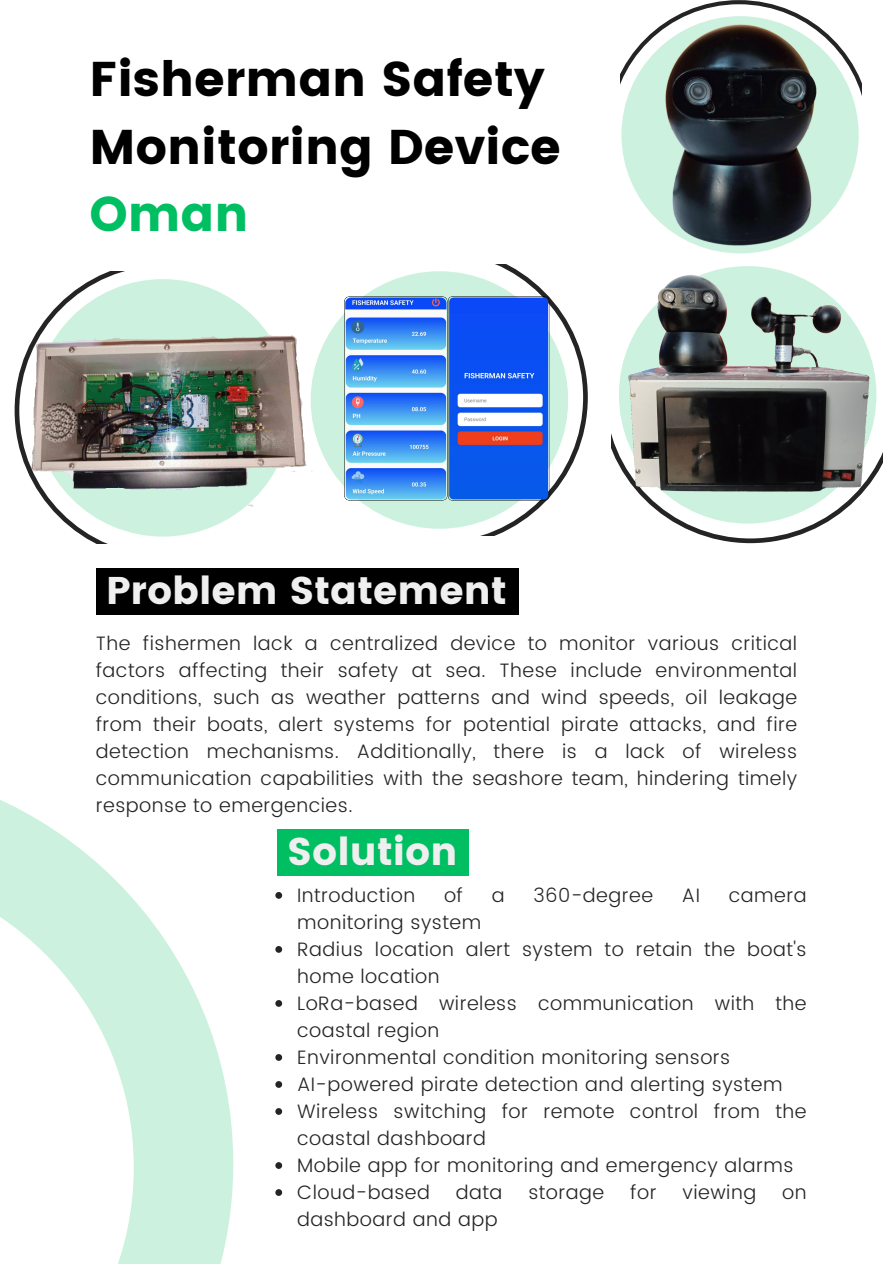
<style>
.page{position:relative;width:893px;height:1264px;background:#fff}
.page>*{position:absolute;margin:0;border:0;box-sizing:border-box;transform-origin:0 0}
.t1{font:48.75px/67.5px "Poppins";color:#000}
.t2{font:38.55px "Poppins";color:#efefef}
.t3{font:300 19.35px/27px "Poppins";letter-spacing:.025em;color:#242424}
.s1{color:#00bf63}
</style>
<div class="page">
<div style="left:96px;top:568px;width:422px;height:47px;background:#000"></div>
<svg style="left:0;top:800px;width:233px;height:463px"></svg>
<img style="left:617px;top:14px;width:249px;height:241px;border-radius:50%">
<div style="left:277px;top:829px;width:191px;height:46px;background:#00bf63"></div>
<svg style="left:621px;top:0;width:240px;height:135px"></svg>
<div style="left:34px;top:279px;width:258px;height:257px;background:#ccf2df;border-radius:50%"></div>
<img style="left:167px;top:313px;width:145px;height:197px">
<img style="left:15px;top:272px;width:152px;height:271px">
<div style="left:311px;top:271px;width:257px;height:258px;background:#ccf2df;border-radius:50%"></div>
<svg style="left:637px;top:491px;width:227px;height:52px"></svg>
<img style="left:345px;top:297px;width:101px;height:202px;border-radius:6px">
<div style="left:344px;top:296px;width:103px;height:205px;border:1px solid #000;border-radius:6px"></div>
<svg style="left:436px;top:265px;width:151px;height:271px"></svg>
<img style="left:611px;top:266px;width:272px;height:225px">
<svg style="left:275px;top:892px;width:7px;height:6px"></svg>
<svg style="left:275px;top:946px;width:7px;height:6px"></svg>
<svg style="left:275px;top:1000px;width:7px;height:6px"></svg>
<svg style="left:275px;top:1054px;width:7px;height:6px"></svg>
<svg style="left:275px;top:1081px;width:7px;height:6px"></svg>
<svg style="left:275px;top:1108px;width:7px;height:6px"></svg>
<svg style="left:275px;top:1162px;width:7px;height:6px"></svg>
<svg style="left:275px;top:1189px;width:7px;height:6px"></svg>
<p class="t1" style="left:89px;top:46px;width:473px">Fisherman Safety<br>Monitoring Device<br><span class="s1">Oman</span></p>
<p class="t2" style="left:106px;top:568px;width:402px">Problem Statement</p>
<p class="t3" style="left:96px;top:629px;width:702px;text-align:justify">The fishermen lack a centralized device to monitor various critical factors affecting their safety at sea. These include environmental conditions, such as weather patterns and wind speeds, oil leakage from their boats, alert systems for potential pirate attacks, and fire detection mechanisms. Additionally, there is a lack of wireless communication capabilities with the seashore team, hindering timely response to emergencies.</p>
<p class="t2" style="left:287px;top:828px;width:172px">Solution</p>
<p class="t3" style="left:297px;top:882px;width:120px">Introduction</p>
<p class="t3" style="left:444px;top:882px;width:20px">of</p>
<p class="t3" style="left:492px;top:882px;width:14px">a</p>
<p class="t3" style="left:533px;top:882px;width:121px">360-degree</p>
<p class="t3" style="left:682px;top:882px;width:20px">AI</p>
<p class="t3" style="left:728px;top:882px;width:79px">camera</p>
<p class="t3" style="left:297px;top:909px;width:185px">monitoring system</p>
<p class="t3" style="left:297px;top:936px;width:511px">Radius location alert system to retain the boat's home location</p>
<h2 class="t3" style="left:297px;top:990px;width:511px">LoRa-based wireless communication with the coastal region</h2>
<p class="t3" style="left:297px;top:1044px;width:434px">Environmental condition monitoring sensors</p>
<p class="t3" style="left:297px;top:1071px;width:487px">AI-powered pirate detection and alerting system</p>
<h2 class="t3" style="left:297px;top:1098px;width:511px">Wireless switching for remote control from the coastal dashboard</h2>
<p class="t3" style="left:297px;top:1152px;width:497px">Mobile app for monitoring and emergency alarms</p>
<p class="t3" style="left:297px;top:1179px;width:134px">Cloud-based</p>
<p class="t3" style="left:456px;top:1179px;width:48px">data</p>
<p class="t3" style="left:528px;top:1179px;width:77px">storage</p>
<p class="t3" style="left:630px;top:1179px;width:28px">for</p>
<p class="t3" style="left:682px;top:1179px;width:75px">viewing</p>
<p class="t3" style="left:782px;top:1179px;width:26px">on</p>
<p class="t3" style="left:297px;top:1206px;width:202px">dashboard and app</p>
</div>
